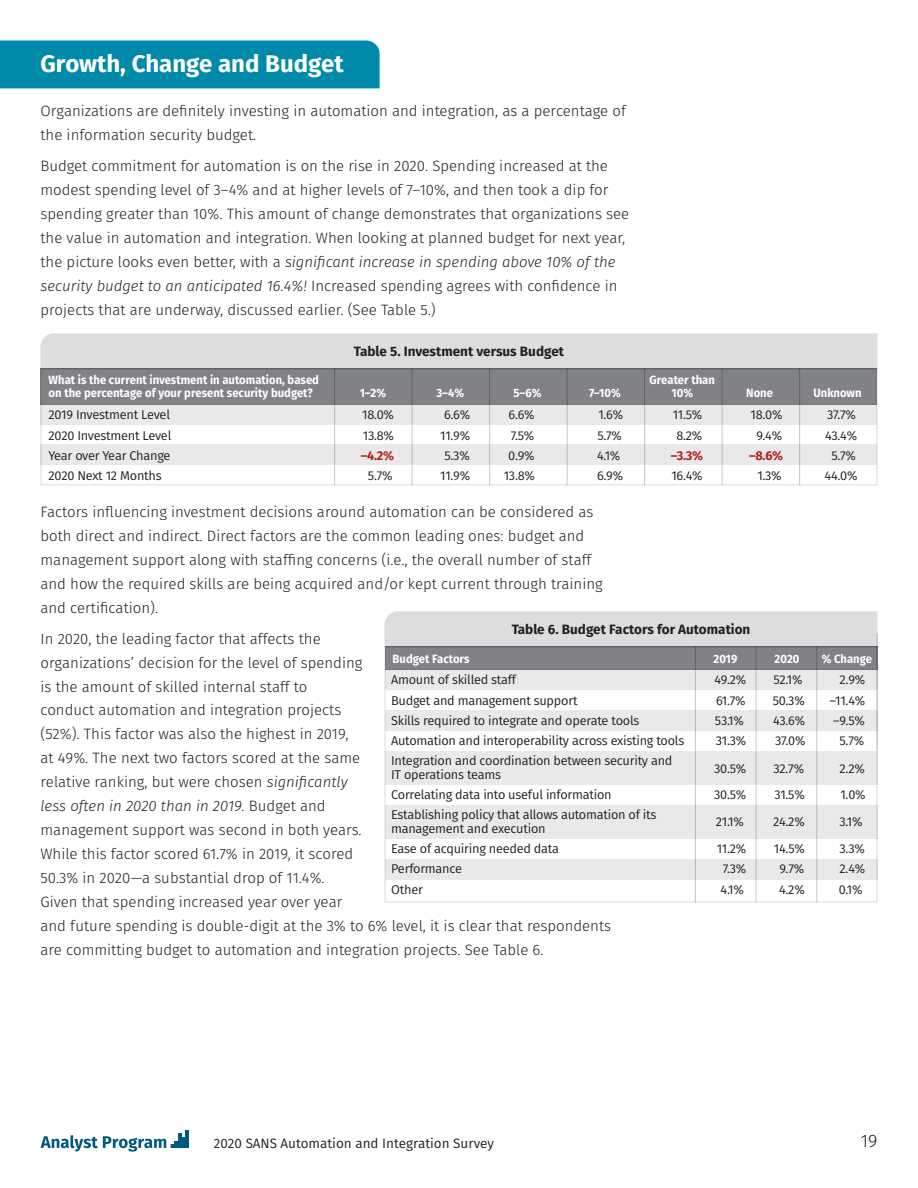
<style>
.page{position:relative;width:918px;height:1188px;background:#fff}
.page>*{position:absolute;margin:0;border:0;box-sizing:border-box;transform-origin:0 0}
.t1{font:700 24px "Fira Sans";color:#fff}
.t2{font:300 18px "Fira Sans";color:#231f20}
.t3{font:300 15px/24px "Fira Sans";color:#231f20}
.t4{font:700 13.5px "Fira Sans";color:#231f20}
.t5{font:13.5px "Fira Sans";color:#231f20}
.t6{font:12.75px/13.5px "Fira Sans";letter-spacing:-.02em;color:#231f20}
.t7{font:700 12.75px "Fira Sans";color:#b5231d}
.t8{font:700 12px/13.5px "Fira Sans";color:#fff;scale:.94 1}
.s1{font-style:italic}
</style>
<div class="page">
<div style="left:0;top:40px;width:380px;height:48px;background:#008aaa"></div>
<hr style="left:178px;top:1133px;width:3px;height:15px;background:#005981">
<hr style="left:186px;top:1130px;width:3px;height:18px;background:#005981">
<svg style="left:41px;top:1135px;width:145px;height:17px"></svg>
<div style="left:40px;top:333px;width:838px;height:35px;background:#dcddde"></div>
<div style="left:40px;top:368px;width:838px;height:117px;background:#fff;border:1px solid #dcddde"></div>
<div style="left:40px;top:404px;width:838px;height:21px;background:#e9e9e9"></div>
<div style="left:40px;top:445px;width:838px;height:20px;background:#e9e9e9"></div>
<div style="left:40px;top:368px;width:838px;height:36px;background:#808285"></div>
<hr style="left:489px;top:368px;width:1px;height:117px;background:#c7c8ca">
<hr style="left:334px;top:368px;width:1px;height:117px;background:#c7c8ca">
<hr style="left:567px;top:368px;width:1px;height:117px;background:#c7c8ca">
<hr style="left:412px;top:368px;width:1px;height:117px;background:#c7c8ca">
<hr style="left:644px;top:368px;width:1px;height:117px;background:#c7c8ca">
<hr style="left:722px;top:368px;width:1px;height:117px;background:#c7c8ca">
<hr style="left:799px;top:368px;width:1px;height:117px;background:#c7c8ca">
<div style="left:385px;top:611px;width:493px;height:35px;background:#dcddde"></div>
<div style="left:385px;top:646px;width:493px;height:256px;background:#fff;border:1px solid #dcddde"></div>
<div style="left:385px;top:669px;width:493px;height:21px;background:#e9e9e9"></div>
<div style="left:385px;top:752px;width:493px;height:33px;background:#e9e9e9"></div>
<div style="left:385px;top:805px;width:493px;height:33px;background:#e9e9e9"></div>
<div style="left:385px;top:710px;width:493px;height:20px;background:#e9e9e9"></div>
<div style="left:385px;top:860px;width:493px;height:20px;background:#e9e9e9"></div>
<div style="left:385px;top:646px;width:493px;height:23px;background:#808285"></div>
<hr style="left:877px;top:633px;width:1px;height:118px;background:#c7c8ca">
<hr style="left:756px;top:646px;width:1px;height:256px;background:#c7c8ca">
<hr style="left:695px;top:646px;width:1px;height:256px;background:#c7c8ca">
<hr style="left:816px;top:646px;width:1px;height:256px;background:#c7c8ca">
<h1 class="t1" style="left:40px;top:47px;width:305px">Growth, Change and Budget</h1>
<p class="t3" style="left:40px;top:99px;width:587px">Organizations are definitely investing in automation and integration, as a percentage of the information security budget.</p>
<p class="t3" style="left:40px;top:154px;width:590px">Budget commitment for automation is on the rise in 2020. Spending increased at the modest spending level of 3–4% and at higher levels of 7–10%, and then took a dip for spending greater than 10%. This amount of change demonstrates that organizations see the value in automation and integration. When looking at planned budget for next year, the picture looks even better, with a <span class="s1">significant increase in spending above 10% of the security budget to an anticipated 16.4%!</span> Increased spending agrees with confidence in projects that are underway, discussed earlier. (See Table 5.)</p>
<p class="t4" style="left:354px;top:341px;width:212px">Table 5. Investment versus Budget</p>
<p class="t8" style="left:360px;top:386px;width:30px">1–2%</p>
<p class="t8" style="left:436px;top:386px;width:31px">3–4%</p>
<p class="t8" style="left:514px;top:386px;width:31px">5–6%</p>
<p class="t8" style="left:589px;top:386px;width:35px">7–10%</p>
<p class="t8" style="left:746px;top:386px;width:30px">None</p>
<p class="t8" style="left:814px;top:386px;width:53px">Unknown</p>
<p class="t8" style="left:49px;top:373px;width:289px">What is the current investment in automation, based on the percentage of your present security budget?</p>
<p class="t8" style="left:650px;top:373px;width:71px;text-align:center">Greater than<br>10%</p>
<p class="t6" style="left:49px;top:408px;width:123px">2019 Investment Level</p>
<p class="t6" style="left:362px;top:408px;width:33px">18.0%</p>
<p class="t6" style="left:444px;top:408px;width:28px">6.6%</p>
<p class="t6" style="left:509px;top:408px;width:28px">6.6%</p>
<p class="t6" style="left:598px;top:408px;width:26px">1.6%</p>
<p class="t6" style="left:673px;top:408px;width:31px">11.5%</p>
<p class="t6" style="left:751px;top:408px;width:33px">18.0%</p>
<p class="t6" style="left:827px;top:408px;width:30px">37.7%</p>
<p class="t6" style="left:49px;top:428px;width:124px">2020 Investment Level</p>
<p class="t6" style="left:363px;top:428px;width:33px">13.8%</p>
<p class="t6" style="left:440px;top:428px;width:31px">11.9%</p>
<p class="t6" style="left:511px;top:428px;width:25px">7.5%</p>
<p class="t6" style="left:597px;top:428px;width:26px">5.7%</p>
<p class="t6" style="left:676px;top:428px;width:27px">8.2%</p>
<p class="t6" style="left:756px;top:428px;width:27px">9.4%</p>
<p class="t6" style="left:825px;top:428px;width:34px">43.4%</p>
<p class="t6" style="left:49px;top:449px;width:123px">Year over Year Change</p>
<p class="t7" style="left:361px;top:446px;width:35px">–4.2%</p>
<p class="t6" style="left:444px;top:449px;width:27px">5.3%</p>
<p class="t6" style="left:508px;top:449px;width:28px">0.9%</p>
<p class="t6" style="left:597px;top:449px;width:25px">4.1%</p>
<p class="t7" style="left:671px;top:446px;width:34px">–3.3%</p>
<p class="t7" style="left:749px;top:446px;width:36px">–8.6%</p>
<p class="t6" style="left:831px;top:449px;width:26px">5.7%</p>
<p class="t6" style="left:49px;top:469px;width:115px">2020 Next 12 Months</p>
<p class="t6" style="left:368px;top:469px;width:26px">5.7%</p>
<p class="t6" style="left:440px;top:469px;width:31px">11.9%</p>
<p class="t6" style="left:504px;top:469px;width:33px">13.8%</p>
<p class="t6" style="left:597px;top:469px;width:28px">6.9%</p>
<p class="t6" style="left:671px;top:469px;width:33px">16.4%</p>
<p class="t6" style="left:757px;top:469px;width:26px">1.3%</p>
<p class="t6" style="left:825px;top:469px;width:34px">44.0%</p>
<p class="t3" style="left:40px;top:500px;width:564px">Factors influencing investment decisions around automation can be considered as both direct and indirect. Direct factors are the common leading ones: budget and management support along with staffing concerns (i.e., the overall number of staff and how the required skills are being acquired and/or kept current through training and certification).</p>
<p class="t3" style="left:40px;top:626px;width:572px">In 2020, the leading factor that affects the<br>organizations’ decision for the level of spending<br>is the amount of skilled internal staff to<br>conduct automation and integration projects<br>(52%). This factor was also the highest in 2019,<br>at 49%. The next two factors scored at the same<br>relative ranking, but were chosen <span class="s1">significantly<br>less often in 2020 than in 2019.</span> Budget and<br>management support was second in both years.<br>While this factor scored 61.7% in 2019, it scored<br>50.3% in 2020—a substantial drop of 11.4%.<br>Given that spending increased year over year<br>and future spending is double-digit at the 3% to 6% level, it is clear that respondents are committing budget to automation and integration projects. See Table 6.</p>
<p class="t4" style="left:512px;top:619px;width:240px">Table 6. Budget Factors for Automation</p>
<p class="t8" style="left:393px;top:652px;width:83px">Budget Factors</p>
<p class="t8" style="left:714px;top:652px;width:27px">2019</p>
<p class="t8" style="left:775px;top:652px;width:28px">2020</p>
<p class="t8" style="left:822px;top:652px;width:55px">% Change</p>
<p class="t6" style="left:391px;top:673px;width:126px">Amount of skilled staff</p>
<p class="t6" style="left:714px;top:673px;width:33px">49.2%</p>
<p class="t6" style="left:774px;top:673px;width:30px">52.1%</p>
<p class="t6" style="left:840px;top:673px;width:27px">2.9%</p>
<p class="t6" style="left:391px;top:694px;width:188px">Budget and management support</p>
<p class="t6" style="left:716px;top:694px;width:31px">61.7%</p>
<p class="t6" style="left:773px;top:694px;width:34px">50.3%</p>
<p class="t6" style="left:829px;top:694px;width:37px">–11.4%</p>
<p class="t6" style="left:391px;top:714px;width:250px">Skills required to integrate and operate tools</p>
<p class="t6" style="left:715px;top:714px;width:30px">53.1%</p>
<p class="t6" style="left:773px;top:714px;width:34px">43.6%</p>
<p class="t6" style="left:833px;top:714px;width:33px">–9.5%</p>
<p class="t6" style="left:391px;top:734px;width:295px">Automation and interoperability across existing tools</p>
<p class="t6" style="left:716px;top:734px;width:32px">31.3%</p>
<p class="t6" style="left:775px;top:734px;width:32px">37.0%</p>
<p class="t6" style="left:840px;top:734px;width:26px">5.7%</p>
<p class="t6" style="left:391px;top:754px;width:283px">Integration and coordination between security and<br>IT operations teams</p>
<p class="t6" style="left:714px;top:762px;width:34px">30.5%</p>
<p class="t6" style="left:774px;top:762px;width:32px">32.7%</p>
<p class="t6" style="left:840px;top:762px;width:27px">2.2%</p>
<p class="t6" style="left:391px;top:788px;width:222px">Correlating data into useful information</p>
<p class="t6" style="left:714px;top:788px;width:34px">30.5%</p>
<p class="t6" style="left:774px;top:788px;width:32px">31.5%</p>
<p class="t6" style="left:840px;top:788px;width:27px">1.0%</p>
<p class="t6" style="left:391px;top:808px;width:267px">Establishing policy that allows automation of its management and execution</p>
<p class="t6" style="left:716px;top:815px;width:30px">21.1%</p>
<p class="t6" style="left:773px;top:815px;width:33px">24.2%</p>
<p class="t6" style="left:840px;top:815px;width:24px">3.1%</p>
<p class="t6" style="left:391px;top:842px;width:169px">Ease of acquiring needed data</p>
<p class="t6" style="left:717px;top:842px;width:31px">11.2%</p>
<p class="t6" style="left:774px;top:842px;width:32px">14.5%</p>
<p class="t6" style="left:840px;top:842px;width:27px">3.3%</p>
<p class="t6" style="left:391px;top:862px;width:73px">Performance</p>
<p class="t6" style="left:723px;top:862px;width:25px">7.3%</p>
<p class="t6" style="left:779px;top:862px;width:26px">9.7%</p>
<p class="t6" style="left:840px;top:862px;width:27px">2.4%</p>
<p class="t6" style="left:391px;top:883px;width:33px">Other</p>
<p class="t6" style="left:721px;top:883px;width:25px">4.1%</p>
<p class="t6" style="left:779px;top:883px;width:27px">4.2%</p>
<p class="t6" style="left:839px;top:883px;width:25px">0.1%</p>
<p class="t5" style="left:214px;top:1133px;width:282px">2020 SANS Automation and Integration Survey</p>
<p class="t2" style="left:861px;top:1128px;width:18px">19</p>
</div>
